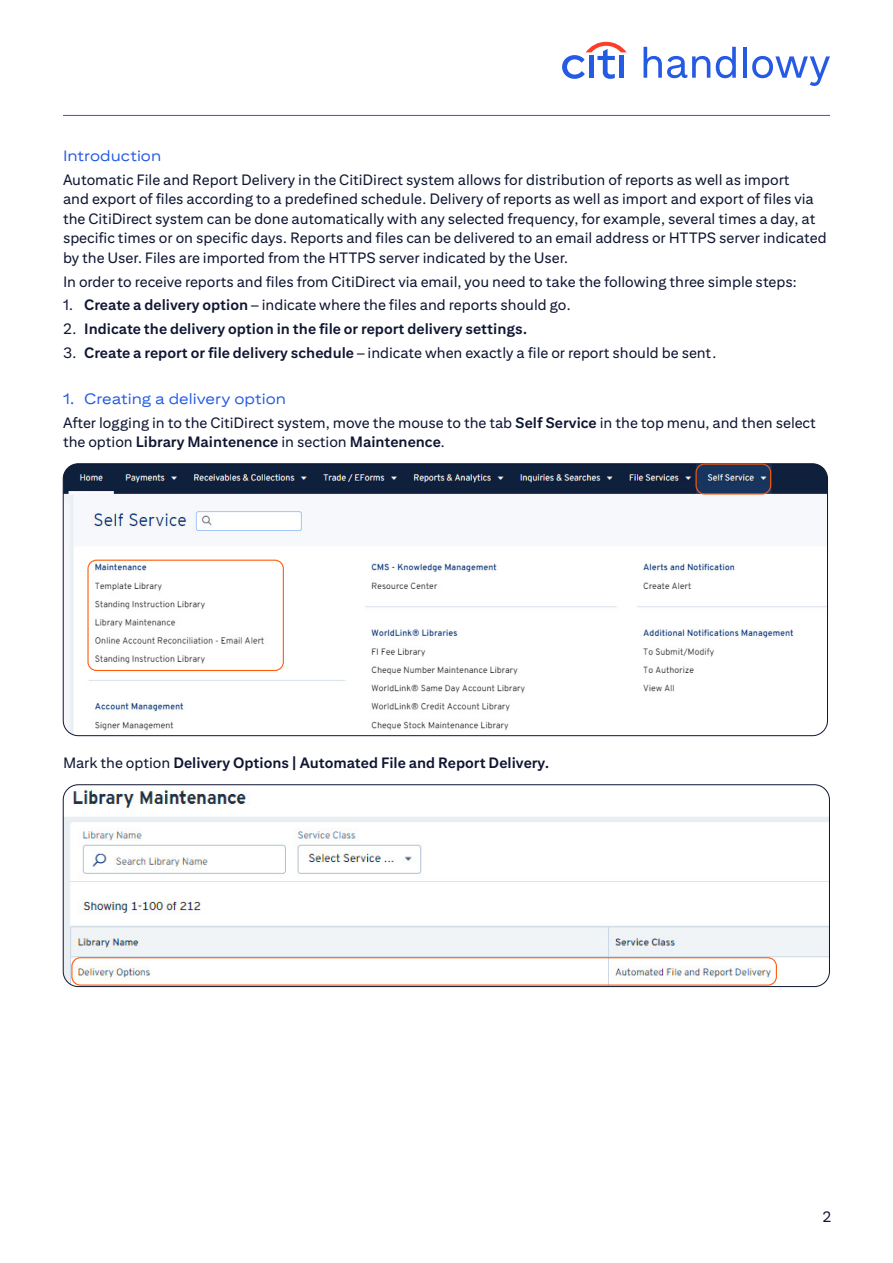
<style>
.page{position:relative;width:893px;height:1263px;background:#fff}
.page>*{position:absolute;margin:0;border:0;box-sizing:border-box;transform-origin:0 0}
.t1{font:15px/19.5px "Citi Sans Text";color:#0f1632}
.t2{font:700 15px "Citi Sans Text";color:#0f1632}
.t3{font:15px "Citi Sans Display";letter-spacing:.005em;color:#255be3}
.s1{font-weight:700}
.s2{font-weight:400}
</style>
<div class="page">
<hr style="left:63px;top:115px;width:767px;height:1px;background:#255be3">
<svg style="left:562px;top:42px;width:65px;height:37px"></svg>
<svg style="left:643px;top:47px;width:67px;height:31px"></svg>
<svg style="left:716px;top:47px;width:20px;height:31px"></svg>
<hr style="left:743px;top:47px;width:4px;height:31px;background:#255be3">
<svg style="left:752px;top:56px;width:78px;height:30px"></svg>
<img style="left:63px;top:464px;width:764px;height:272px">
<div style="left:87px;top:560px;width:197px;height:111px;border:1px solid #ff5c0b;border-radius:9px"></div>
<div style="left:695px;top:463px;width:76px;height:32px;border:1px solid #ff5c0b;border-radius:9px"></div>
<img style="left:63px;top:785px;width:766px;height:201px">
<div style="left:71px;top:957px;width:706px;height:29px;border:1px solid #ff5c0b;border-radius:9px"></div>
<p class="t3" style="left:63px;top:147px;width:100px">Introduction</p>
<p class="t1" style="left:63px;top:169px;width:765px">Automatic File and Report Delivery in the CitiDirect system allows for distribution of reports as well as import<br>and export of files according to a predefined schedule. Delivery of reports as well as import and export of files via the CitiDirect system can be done automatically with any selected frequency, for example, several times a day, at specific times or on specific days. Reports and files can be delivered to an email address or HTTPS server indicated by the User. Files are imported from the HTTPS server indicated by the User.</p>
<p class="t1" style="left:63px;top:271px;width:735px">In order to receive reports and files from CitiDirect via email, you need to take the following three simple steps:</p>
<p class="t1" style="left:63px;top:295px;width:509px">1. <span class="s1">Create a delivery option</span> – indicate where the files and reports should go.</p>
<p class="t2" style="left:63px;top:320px;width:465px"><span class="s2">2.</span> Indicate the delivery option in the file or report delivery settings.</p>
<p class="t1" style="left:63px;top:342px;width:655px">3. <span class="s1">Create a report or file delivery schedule</span> – indicate when exactly a file or report should be sent.</p>
<p class="t3" style="left:63px;top:390px;width:225px">1. Creating a delivery option</p>
<p class="t1" style="left:63px;top:412px;width:754px">After logging in to the CitiDirect system, move the mouse to the tab <span class="s1">Self Service</span> in the top menu, and then select the option <span class="s1">Library Maintenence</span> in section <span class="s1">Maintenence</span>.</p>
<p class="t2" style="left:63px;top:754px;width:487px"><span class="s2">Mark the option</span> Delivery Options | Automated File and Report Delivery.</p>
<p class="t1" style="left:823px;top:1207px;width:10px">2</p>
</div>
